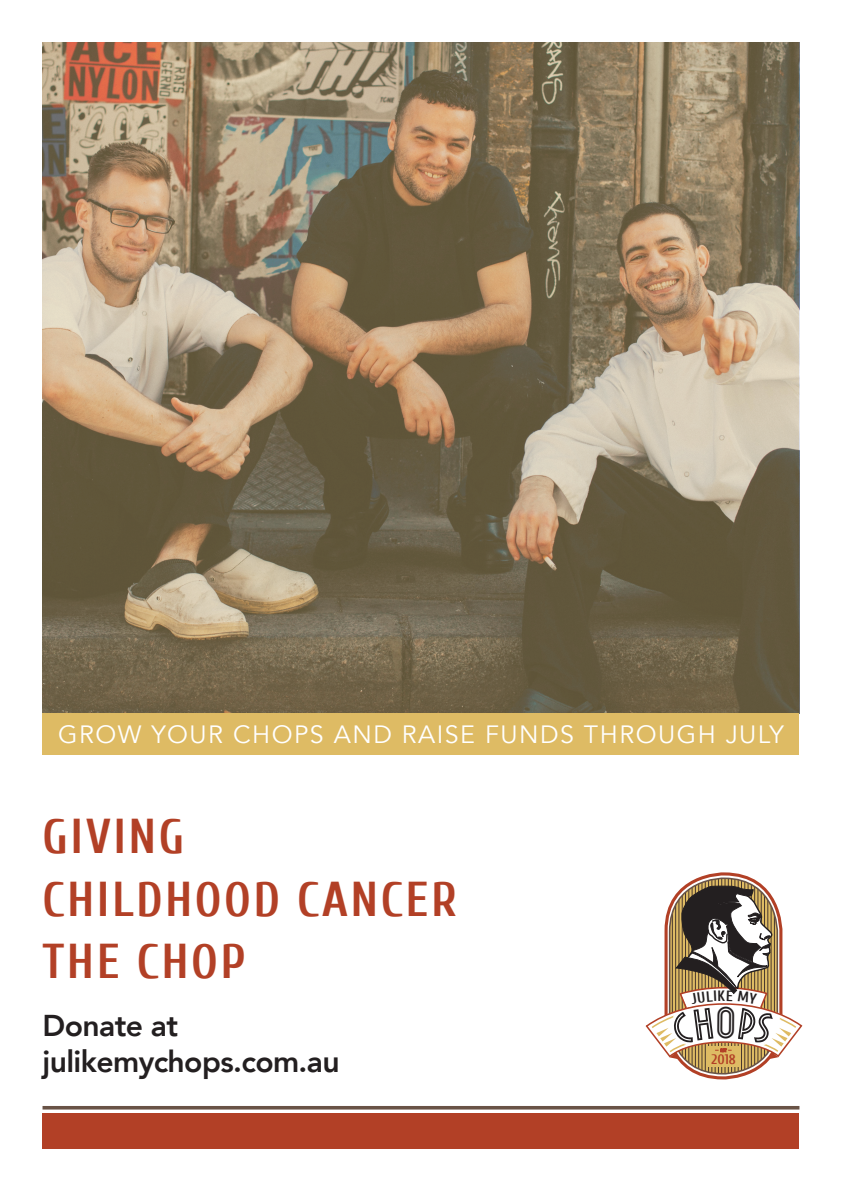
<style>
.page{position:relative;width:842px;height:1191px;background:#fff}
.page>*{position:absolute;margin:0;border:0;box-sizing:border-box;transform-origin:0 0}
.t1{font:700 48.8px/62.7px "Cuprum";letter-spacing:.05em;color:#b24026}
.t2{font:800 30.1px/36.1px "Avenir";letter-spacing:-.02em;color:#231f20}
.t3{font:25px "Avenir";letter-spacing:.06em;color:#fff}
.t4{font:700 13.8px "Cuprum";color:#b24026}
</style>
<div class="page">
<div style="left:43px;top:1113px;width:756px;height:35px;background:#b24026"></div>
<hr style="left:43px;top:1106px;width:756px;height:3px;background:#695346">
<img style="left:43px;top:43px;width:756px;height:670px">
<div style="left:43px;top:713px;width:756px;height:41px;background:#debb64"></div>
<svg style="left:645px;top:878px;width:158px;height:195px"></svg>
<p class="t3" style="left:58px;top:719px;width:727px">GROW YOUR CHOPS AND RAISE FUNDS THROUGH JULY</p>
<h1 class="t1" style="left:43px;top:805px;width:416px">GIVING<br>CHILDHOOD CANCER<br>THE CHOP</h1>
<p class="t2" style="left:43px;top:1007px;width:299px">Donate at julikemychops.com.au</p>
<p class="t4" style="left:711px;top:1052px;width:26px">2018</p>
</div>
